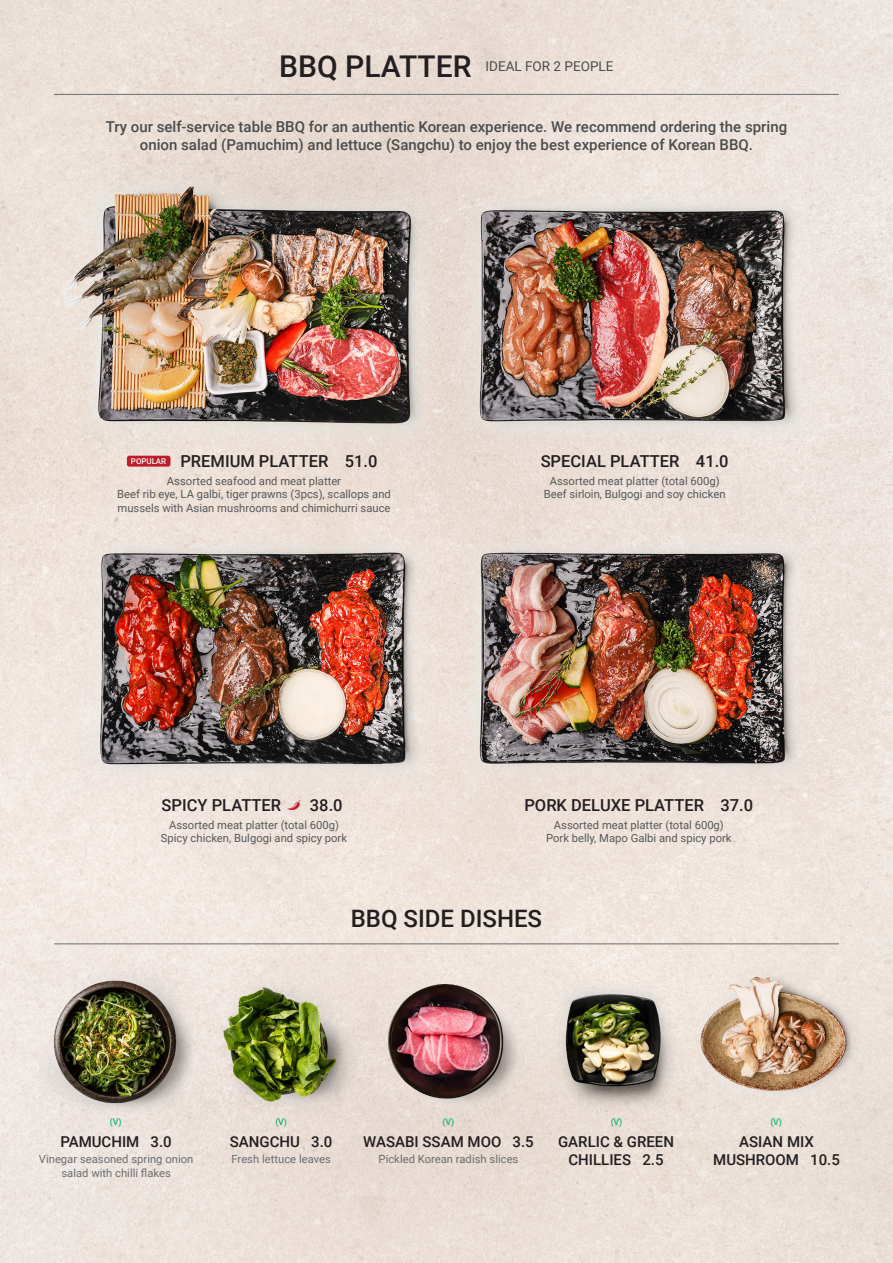
<style>
.page{position:relative;width:893px;height:1263px;background:#fff}
.page>*{position:absolute;margin:0;border:0;box-sizing:border-box;transform-origin:0 0}
.t1{font:500 30px "Roboto";color:#231f20}
.t2{font:500 24px "Roboto";color:#231f20}
.t3{font:500 16.5px "Roboto";color:#231f20}
.t4{font:500 15px "Roboto";color:#4b4c4d}
.t5{font:500 15px "Roboto";color:#231f20}
.t6{font:13.5px "Roboto";color:#4b4c4d}
.t7{font:11.25px/13.5px "Roboto";color:#57585a}
.t8{font:11.25px/13.5px "Roboto";color:#6c6d70;text-align:center}
.t9{font:500 9px "Roboto";color:#19b378}
</style>
<div class="page">
<img style="left:0;top:0;width:893px;height:1263px">
<hr style="left:54px;top:94px;width:785px;height:1px;background:#6c6d70">
<img style="left:454px;top:531px;width:370px;height:264px">
<img style="left:60px;top:168px;width:398px;height:295px">
<img style="left:454px;top:189px;width:370px;height:255px">
<img style="left:74px;top:531px;width:370px;height:264px">
<svg style="left:287px;top:800px;width:13px;height:10px"></svg>
<div style="left:127px;top:456px;width:43px;height:11px;background:#be1d2c;border-radius:2px"></div>
<img style="left:679px;top:965px;width:202px;height:139px">
<img style="left:550px;top:977px;width:136px;height:134px">
<img style="left:40px;top:969px;width:167px;height:147px">
<img style="left:210px;top:977px;width:163px;height:139px">
<img style="left:388px;top:984px;width:144px;height:132px">
<hr style="left:54px;top:943px;width:785px;height:1px;background:#6c6d70">
<p class="t1" style="left:279px;top:45px;width:194px">BBQ PLATTER</p>
<p class="t6" style="left:486px;top:56px;width:129px">IDEAL FOR 2 PEOPLE</p>
<p class="t4" style="left:106px;top:116px;width:683px">Try our self-service table BBQ for an authentic Korean experience. We recommend ordering the spring</p>
<p class="t4" style="left:140px;top:134px;width:615px">onion salad (Pamuchim) and lettuce (Sangchu) to enjoy the best experience of Korean BBQ.</p>
<p class="t3" style="left:131px;top:450px;width:248px"><sup>POPULAR</sup> PREMIUM PLATTER 51.0</p>
<p class="t7" style="left:167px;top:474px;width:176px">Assorted seafood and meat platter</p>
<p class="t7" style="left:117px;top:487px;width:275px">Beef rib eye, LA galbi, tiger prawns (3pcs), scallops and mussels with Asian mushrooms and chimichurri sauce</p>
<p class="t3" style="left:541px;top:450px;width:189px">SPECIAL PLATTER 41.0</p>
<p class="t7" style="left:550px;top:474px;width:172px">Assorted meat platter (total 600g)</p>
<p class="t7" style="left:544px;top:487px;width:183px">Beef sirloin, Bulgogi and soy chicken</p>
<p class="t3" style="left:162px;top:793px;width:121px">SPICY PLATTER</p>
<p class="t3" style="left:310px;top:793px;width:34px">38.0</p>
<p class="t3" style="left:524px;top:793px;width:230px">PORK DELUXE PLATTER 37.0</p>
<p class="t7" style="left:169px;top:817px;width:172px">Assorted meat platter (total 600g)</p>
<p class="t7" style="left:161px;top:831px;width:188px">Spicy chicken, Bulgogi and spicy pork</p>
<p class="t7" style="left:554px;top:817px;width:172px">Assorted meat platter (total 600g)</p>
<p class="t7" style="left:546px;top:831px;width:187px">Pork belly, Mapo Galbi and spicy pork</p>
<p class="t2" style="left:351px;top:901px;width:193px">BBQ SIDE DISHES</p>
<p class="t9" style="left:110px;top:1116px;width:13px">(V)</p>
<p class="t9" style="left:275px;top:1116px;width:13px">(V)</p>
<p class="t9" style="left:443px;top:1116px;width:13px">(V)</p>
<p class="t9" style="left:611px;top:1116px;width:13px">(V)</p>
<p class="t9" style="left:770px;top:1116px;width:13px">(V)</p>
<p class="t5" style="left:60px;top:1131px;width:113px">PAMUCHIM 3.0</p>
<p class="t5" style="left:230px;top:1131px;width:104px">SANGCHU 3.0</p>
<p class="t5" style="left:363px;top:1131px;width:172px">WASABI SSAM MOO 3.5</p>
<p class="t5" style="left:558px;top:1131px;width:117px">GARLIC &amp; GREEN</p>
<p class="t5" style="left:568px;top:1149px;width:97px">CHILLIES 2.5</p>
<p class="t8" style="left:39px;top:1152px;width:156px">Vinegar seasoned spring onion salad with chilli flakes</p>
<p class="t8" style="left:232px;top:1152px;width:101px">Fresh lettuce leaves</p>
<p class="t8" style="left:379px;top:1152px;width:141px">Pickled Korean radish slices</p>
<p class="t5" style="left:739px;top:1131px;width:76px">ASIAN MIX</p>
<p class="t5" style="left:713px;top:1149px;width:128px">MUSHROOM 10.5</p>
</div>
